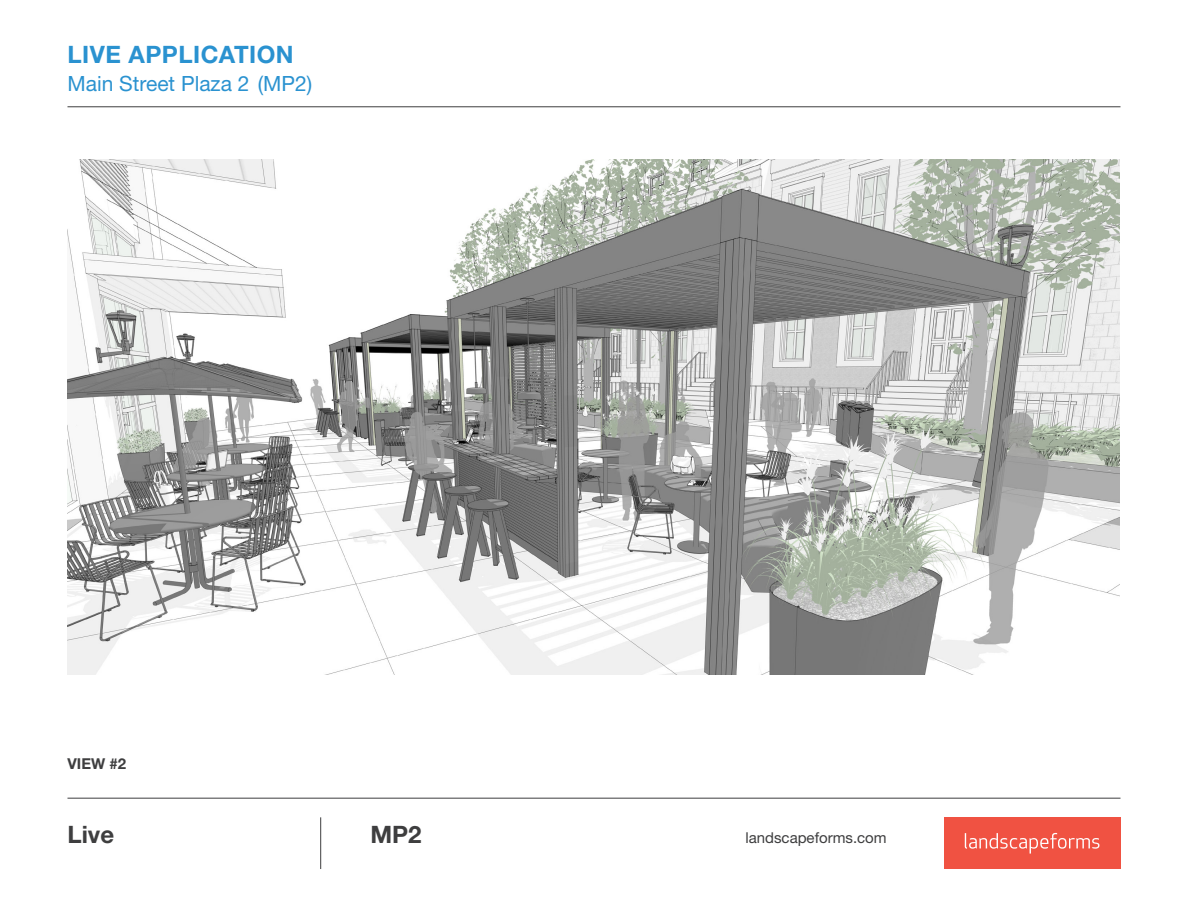
<style>
.page{position:relative;width:1188px;height:918px;background:#fff}
.page>*{position:absolute;margin:0;border:0;box-sizing:border-box;transform-origin:0 0}
.t1{font:700 24px "Helvetica Neue LT Pro";letter-spacing:.02em;color:#2a92d0}
.t2{font:700 24px "Helvetica Neue LT Pro";color:#3e3e3f}
.t3{font:21px "Helvetica Neue LT Pro";color:#2a92d0}
.t4{font:15px "Helvetica Neue LT Pro";color:#3e3e3f}
.t5{font:700 15px "Helvetica Neue LT Pro";color:#3e3e3f}
</style>
<div class="page">
<img style="left:67px;top:160px;width:1053px;height:515px">
<hr style="left:67px;top:106px;width:1054px;height:1px;background:#3e3e3f">
<hr style="left:67px;top:798px;width:1054px;height:1px;background:#3e3e3f">
<hr style="left:320px;top:817px;width:1px;height:52px;background:#3e3e3f">
<div style="left:944px;top:817px;width:177px;height:52px;background:#f05242"></div>
<svg style="left:965px;top:833px;width:134px;height:21px"></svg>
<p class="t1" style="left:67px;top:40px;width:228px">LIVE APPLICATION</p>
<p class="t3" style="left:67px;top:70px;width:246px">Main Street Plaza 2 (MP2)</p>
<p class="t5" style="left:67px;top:754px;width:60px">VIEW #2</p>
<p class="t2" style="left:67px;top:819px;width:48px">Live</p>
<p class="t2" style="left:371px;top:819px;width:53px">MP2</p>
<p class="t4" style="left:746px;top:828px;width:143px">landscapeforms.com</p>
</div>
